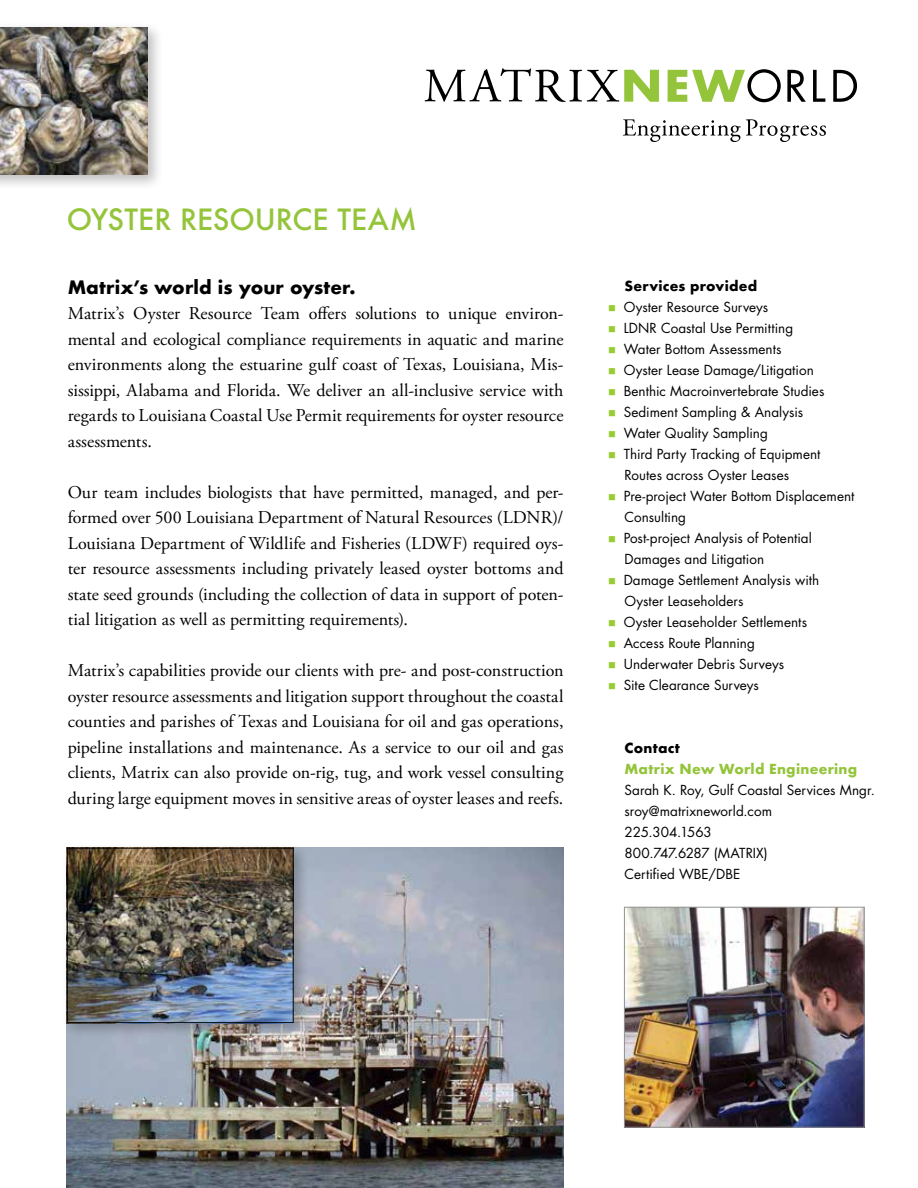
<style>
.page{position:relative;width:918px;height:1188px;background:#fff}
.page>*{position:absolute;margin:0;border:0;box-sizing:border-box;transform-origin:0 0}
.t1{font:500 28.5px "Futura";color:#94c43a}
.t2{font:18px/25.5px "Adobe Garamond Pro";letter-spacing:-.005em;color:#000;text-align:justify}
.t3{font:700 18px "Futura";letter-spacing:.005em;color:#000}
.t4{font:13.5px/21px "Futura";letter-spacing:.005em;color:#000}
.t5{font:700 13.5px "Futura";letter-spacing:.02em;color:#94c43a}
.t6{font:700 13.5px "Futura";letter-spacing:.02em;color:#000}
.s1{color:#9c3}
</style>
<div class="page">
<div style="left:0;top:22px;width:163px;height:168px;background:#000;opacity:.25"></div>
<img style="left:0;top:27px;width:147px;height:147px">
<img style="left:626px;top:909px;width:236px;height:216px">
<div style="left:624px;top:907px;width:240px;height:220px;border:1px solid #939393"></div>
<img style="left:67px;top:848px;width:496px;height:340px">
<svg style="left:623px;top:119px;width:203px;height:23px"></svg>
<svg style="left:425px;top:68px;width:234px;height:34px"></svg>
<svg style="left:668px;top:69px;width:113px;height:33px"></svg>
<svg style="left:787px;top:70px;width:19px;height:32px"></svg>
<svg style="left:813px;top:70px;width:12px;height:32px"></svg>
<svg style="left:833px;top:70px;width:24px;height:32px"></svg>
<div style="left:61px;top:843px;width:249px;height:196px;background:#000;opacity:.25"></div>
<img style="left:69px;top:850px;width:223px;height:171px">
<div style="left:67px;top:848px;width:227px;height:175px;border:1px solid #000"></div>
<h1 class="t1" style="left:67px;top:200px;width:351px">OYSTER RESOURCE TEAM</h1>
<p class="t3" style="left:68px;top:274px;width:290px">Matrix’s world is your oyster.</p>
<p class="t2" style="left:68px;top:301px;width:497px">Matrix’s Oyster Resource Team offers solutions to unique environ&shy;mental and ecological compliance requirements in aquatic and marine environments along the estuarine gulf coast of Texas, Louisiana, Mis&shy;sissippi, Alabama and Florida. We deliver an all-inclusive service with regards to Louisiana Coastal Use Permit requirements for oyster resource assessments.</p>
<p class="t2" style="left:68px;top:480px;width:497px">Our team includes biologists that have permitted, managed, and per&shy;formed over 500 Louisiana Department of Natural Resources (LDNR)/ Louisiana Department of Wildlife and Fisheries (LDWF) required oys&shy;ter resource assessments including privately leased oyster bottoms and state seed grounds (including the collection of data in support of poten&shy;tial litigation as well as permitting requirements).</p>
<p class="t2" style="left:68px;top:658px;width:497px">Matrix’s capabilities provide our clients with pre- and post-construction oyster resource assessments and litigation support throughout the coastal counties and parishes of Texas and Louisiana for oil and gas operations, pipeline installations and maintenance. As a service to our oil and gas clients, Matrix can also provide on-rig, tug, and work vessel consulting during large equipment moves in sensitive areas of oyster leases and reefs.</p>
<p class="t6" style="left:625px;top:276px;width:134px">Services provided</p>
<p class="t4" style="left:608px;top:296px;width:162px"><span class="s1">■</span> Oyster Resource Surveys</p>
<p class="t4" style="left:608px;top:317px;width:187px"><span class="s1">■</span> LDNR Coastal Use Permitting</p>
<p class="t4" style="left:608px;top:338px;width:175px"><span class="s1">■</span> Water Bottom Assessments</p>
<p class="t4" style="left:608px;top:359px;width:207px"><span class="s1">■</span> Oyster Lease Damage/Litigation</p>
<p class="t4" style="left:608px;top:380px;width:218px"><span class="s1">■</span> Benthic Macroinvertebrate Studies</p>
<p class="t4" style="left:608px;top:401px;width:197px"><span class="s1">■</span> Sediment Sampling &amp; Analysis</p>
<p class="t4" style="left:608px;top:422px;width:161px"><span class="s1">■</span> Water Quality Sampling</p>
<p class="t4" style="left:625px;top:443px;width:198px;text-indent:-16px"><span class="s1">■</span> Third Party Tracking of Equipment<br>Routes across Oyster Leases</p>
<p class="t4" style="left:625px;top:485px;width:231px;text-indent:-16px"><span class="s1">■</span> Pre-project Water Bottom Displacement<br>Consulting</p>
<p class="t4" style="left:625px;top:527px;width:189px;text-indent:-16px"><span class="s1">■</span> Post-project Analysis of Potential<br>Damages and Litigation</p>
<p class="t4" style="left:625px;top:569px;width:196px;text-indent:-16px"><span class="s1">■</span> Damage Settlement Analysis with<br>Oyster Leaseholders</p>
<p class="t4" style="left:608px;top:611px;width:201px"><span class="s1">■</span> Oyster Leaseholder Settlements</p>
<p class="t4" style="left:608px;top:632px;width:148px"><span class="s1">■</span> Access Route Planning</p>
<p class="t4" style="left:608px;top:653px;width:178px"><span class="s1">■</span> Underwater Debris Surveys</p>
<p class="t4" style="left:608px;top:674px;width:152px"><span class="s1">■</span> Site Clearance Surveys</p>
<p class="t6" style="left:625px;top:738px;width:57px">Contact</p>
<p class="t5" style="left:625px;top:759px;width:234px">Matrix New World Engineering</p>
<p class="t4" style="left:625px;top:779px;width:252px">Sarah K. Roy, Gulf Coastal Services Mngr. sroy@matrixneworld.com<br>225.304.1563<br>800.747.6287 (MATRIX)<br>Certified WBE/DBE</p>
</div>
